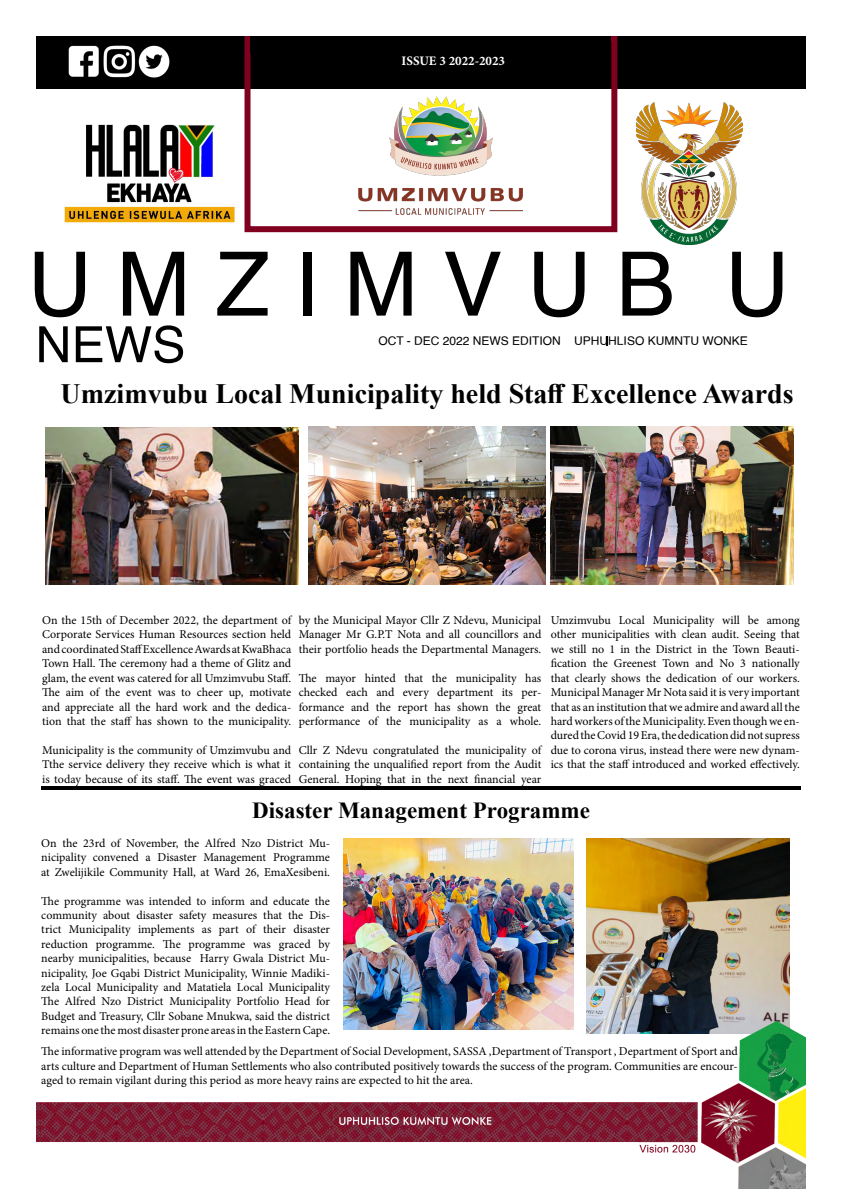
<style>
.page{position:relative;width:842px;height:1191px;background:#fff}
.page>*{position:absolute;margin:0;border:0;box-sizing:border-box;transform-origin:0 0}
.t1{font:89px "Helvetica";color:#000}
.t2{font:50px "Helvetica";color:#000}
.t3{font:700 28px "Times New Roman";color:#000}
.t4{font:700 23px "Times New Roman";color:#000}
.t5{font:700 13px "Minion Pro";color:#fff}
.t6{font:12px/14.4px "Minion Pro";letter-spacing:-.005em;color:#000;text-align:justify}
.t7{font:12px "Helvetica";color:#000}
</style>
<div class="page">
<img style="left:586px;top:838px;width:204px;height:176px">
<img style="left:36px;top:1014px;width:770px;height:174px">
<img style="left:64px;top:124px;width:193px;height:109px">
<img style="left:358px;top:96px;width:164px;height:119px">
<div style="left:36px;top:36px;width:770px;height:52px;background:#000"></div>
<img style="left:636px;top:102px;width:107px;height:142px">
<div style="left:244px;top:36px;width:373px;height:196px;border:6px solid #800020"></div>
<div style="left:250px;top:36px;width:361px;height:17px;background:#000"></div>
<img style="left:68px;top:45px;width:102px;height:33px">
<hr style="left:41px;top:786px;width:760px;height:3px;background:#000">
<img style="left:46px;top:427px;width:253px;height:158px">
<img style="left:343px;top:838px;width:230px;height:191px">
<img style="left:309px;top:427px;width:237px;height:158px">
<img style="left:551px;top:427px;width:243px;height:158px">
<p class="t5" style="left:402px;top:51px;width:105px">ISSUE 3 2022-2023</p>
<h1 class="t1" style="left:27px;top:216px;width:763px">U M Z I M V U B U</h1>
<h2 class="t2" style="left:35px;top:306px;width:152px">NEWS</h2>
<p class="t7" style="left:378px;top:331px;width:371px">OCT - DEC 2022 NEWS EDITION UPHUHLISO KUMNTU WONKE</p>
<h3 class="t3" style="left:61px;top:373px;width:734px">Umzimvubu Local Municipality held Staff Excellence Awards</h3>
<p class="t6" style="left:42px;top:613px;width:251px">On the 15th of December 2022, the department of Corporate Services Human Resources section held and coordinated Staff Excellence Awards at KwaBhaca Town Hall. The ceremony had a theme of Glitz and glam, the event was catered for all Umzimvubu Staff.<br>The aim of the event was to cheer up, motivate and appreciate all the hard work and the dedica&shy;tion that the staff has shown to the municipality.</p>
<p class="t6" style="left:42px;top:742px;width:251px">Municipality is the community of Umzimvubu and Tthe service delivery they receive which is what it is today because of its staff. The event was graced</p>
<p class="t6" style="left:551px;top:613px;width:251px">Umzimvubu Local Municipality will be among other municipalities with clean audit. Seeing that we still no 1 in the District in the Town Beauti&shy;fication the Greenest Town and No 3 nationally that clearly shows the dedication of our workers.<br>Municipal Manager Mr Nota said it is very important that as an institution that we admire and award all the hard workers of the Municipality. Even though we en&shy;dured the Covid 19 Era, the dedication did not supress due to corona virus, instead there were new dynam&shy;ics that the staff introduced and worked effectively.</p>
<h3 class="t4" style="left:252px;top:793px;width:339px">Disaster Management Programme</h3>
<p class="t6" style="left:299px;top:613px;width:244px">by the Municipal Mayor Cllr Z Ndevu, Municipal Manager Mr G.P.T Nota and all councillors and their portfolio heads the Departmental Managers.</p>
<p class="t6" style="left:299px;top:670px;width:244px">The mayor hinted that the municipality has checked each and every department its per&shy;formance and the report has shown the great performance of the municipality as a whole.</p>
<p class="t6" style="left:299px;top:742px;width:244px">Cllr Z Ndevu congratulated the municipality of containing the unqualified report from the Audit General. Hoping that in the next financial year</p>
<p class="t6" style="left:41px;top:836px;width:290px">On the 23rd of November, the Alfred Nzo District Mu&shy;nicipality convened a Disaster Management Programme at Zwelijikile Community Hall, at Ward 26, EmaXesibeni.</p>
<p class="t6" style="left:41px;top:893px;width:290px">The programme was intended to inform and educate the community about disaster safety measures that the Dis&shy;trict Municipality implements as part of their disaster reduction programme. The programme was graced by nearby municipalities, because Harry Gwala District Mu&shy;nicipality, Joe Gqabi District Municipality, Winnie Madiki&shy;zela Local Municipality and Matatiela Local Municipality The Alfred Nzo District Municipality Portfolio Head for Budget and Treasury, Cllr Sobane Mnukwa, said the district remains one the most disaster prone areas in the Eastern Cape.</p>
<p class="t6" style="left:41px;top:1044px;width:698px">The informative program was well attended by the Department of Social Development, SASSA ,Department of Transport , Department of Sport and arts culture and Department of Human Settlements who also contributed positively towards the success of the program. Communities are encour&shy;aged to remain vigilant during this period as more heavy rains are expected to hit the area.</p>
</div>
